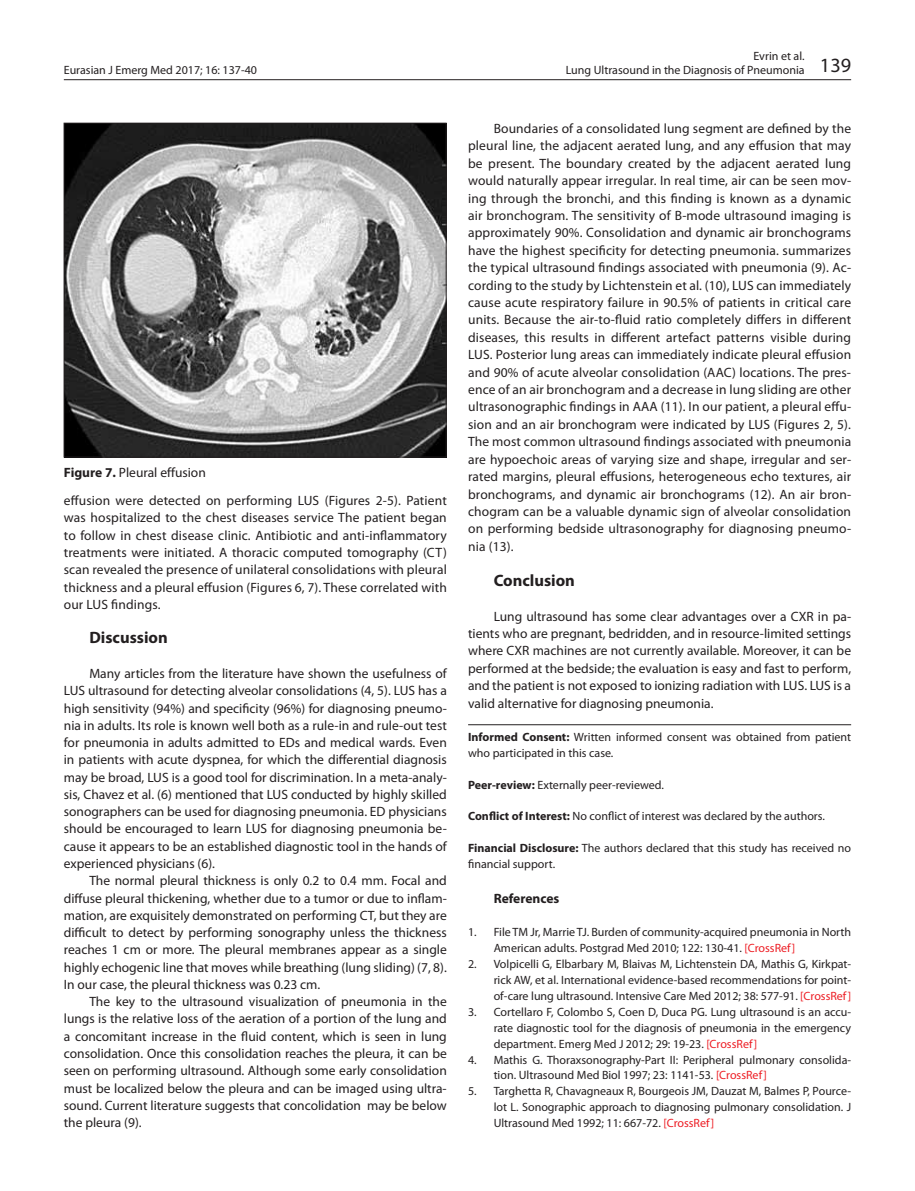
<style>
.page{position:relative;width:915px;height:1191px;background:#fff}
.page>*{position:absolute;margin:0;border:0;box-sizing:border-box;transform-origin:0 0}
.t1{font:700 16.5px "Myriad Pro";color:#231f20}
.t2{font:13.5px/17.2px "Myriad Pro";color:#231f20;text-align:justify}
.t3{font:700 13.5px "Myriad Pro";color:#231f20}
.t4{font:12px/15.9px "Myriad Pro";color:#231f20}
.s1{font-weight:700}
.s2{font-size:20.25px}
.s3{color:#ed1d24}
</style>
<div class="page">
<hr style="left:468px;top:724px;width:382px;height:1px;background:#231f20">
<hr style="left:64px;top:79px;width:786px;height:1px;background:#231f20">
<img style="left:66px;top:125px;width:378px;height:330px">
<div style="left:64px;top:123px;width:382px;height:334px;border:1px solid #231f20"></div>
<p class="t4" style="left:64px;top:61px;width:195px">Eurasian J Emerg Med 2017; 16: 137-40</p>
<p class="t2" style="left:64px;top:463px;width:143px"><span class="s1">Figure 7.</span> Pleural effusion</p>
<p class="t2" style="left:64px;top:492px;width:384px">effusion were detected on performing LUS (Figures 2-5). Patient was hospitalized to the chest diseases service The patient began to follow in chest disease clinic. Antibiotic and anti-inflammatory treatments were initiated. A thoracic computed tomography (CT) scan revealed the presence of unilateral consolidations with pleural thickness and a pleural effusion (Figures 6, 7). These correlated with our LUS findings.</p>
<p class="t1" style="left:89px;top:627px;width:80px">Discussion</p>
<p class="t2" style="left:64px;top:664px;width:384px;text-indent:26px">Many articles from the literature have shown the usefulness of LUS ultrasound for detecting alveolar consolidations (4, 5). LUS has a high sensitivity (94%) and specificity (96%) for diagnosing pneumo&shy;nia in adults. Its role is known well both as a rule-in and rule-out test for pneumonia in adults admitted to EDs and medical wards. Even in patients with acute dyspnea, for which the differential diagnosis may be broad, LUS is a good tool for discrimination. In a meta-analy&shy;sis, Chavez et al. (6) mentioned that LUS conducted by highly skilled sonographers can be used for diagnosing pneumonia. ED physicians should be encouraged to learn LUS for diagnosing pneumonia be&shy;cause it appears to be an established diagnostic tool in the hands of experienced physicians (6).</p>
<p class="t2" style="left:64px;top:872px;width:384px;text-indent:26px">The normal pleural thickness is only 0.2 to 0.4 mm. Focal and diffuse pleural thickening, whether due to a tumor or due to inflam&shy;mation, are exquisitely demonstrated on performing CT, but they are difficult to detect by performing sonography unless the thickness reaches 1 cm or more. The pleural membranes appear as a single highly echogenic line that moves while breathing (lung sliding) (7, 8).<br>In our case, the pleural thickness was 0.23 cm.</p>
<p class="t2" style="left:64px;top:992px;width:384px;text-indent:26px">The key to the ultrasound visualization of pneumonia in the lungs is the relative loss of the aeration of a portion of the lung and a concomitant increase in the fluid content, which is seen in lung consolidation. Once this consolidation reaches the pleura, it can be seen on performing ultrasound. Although some early consolidation must be localized below the pleura and can be imaged using ultra&shy;sound. Current literature suggests that concolidation may be below the pleura (9).</p>
<p class="t4" style="left:565px;top:49px;width:287px;line-height:13.5px;text-indent:188px">Evrin et al.<br>Lung Ultrasound in the Diagnosis of Pneumonia <span class="s2">139</span></p>
<p class="t2" style="left:468px;top:119px;width:384px;text-indent:26px">Boundaries of a consolidated lung segment are defined by the pleural line, the adjacent aerated lung, and any effusion that may be present. The boundary created by the adjacent aerated lung would naturally appear irregular. In real time, air can be seen mov&shy;ing through the bronchi, and this finding is known as a dynamic air bronchogram. The sensitivity of B-mode ultrasound imaging is approximately 90%. Consolidation and dynamic air bronchograms have the highest specificity for detecting pneumonia. summarizes the typical ultrasound findings associated with pneumonia (9). Ac&shy;cording to the study by Lichtenstein et al. (10), LUS can immediately cause acute respiratory failure in 90.5% of patients in critical care units. Because the air-to-fluid ratio completely differs in different diseases, this results in different artefact patterns visible during LUS. Posterior lung areas can immediately indicate pleural effusion and 90% of acute alveolar consolidation (AAC) locations. The pres&shy;ence of an air bronchogram and a decrease in lung sliding are other ultrasonographic findings in AAA (11). In our patient, a pleural effu&shy;sion and an air bronchogram were indicated by LUS (Figures 2, 5).<br>The most common ultrasound findings associated with pneumonia are hypoechoic areas of varying size and shape, irregular and ser&shy;rated margins, pleural effusions, heterogeneous echo textures, air bronchograms, and dynamic air bronchograms (12). An air bron&shy;chogram can be a valuable dynamic sign of alveolar consolidation on performing bedside ultrasonography for diagnosing pneumo&shy;nia (13).</p>
<p class="t1" style="left:493px;top:569px;width:83px">Conclusion</p>
<p class="t2" style="left:468px;top:607px;width:384px;text-indent:26px">Lung ultrasound has some clear advantages over a CXR in pa&shy;tients who are pregnant, bedridden, and in resource-limited settings where CXR machines are not currently available. Moreover, it can be performed at the bedside; the evaluation is easy and fast to perform, and the patient is not exposed to ionizing radiation with LUS. LUS is a valid alternative for diagnosing pneumonia.</p>
<p class="t4" style="left:468px;top:728px;width:384px"><span class="s1">Informed Consent:</span> Written informed consent was obtained from patient who participated in this case.</p>
<p class="t4" style="left:468px;top:776px;width:197px"><span class="s1">Peer-review:</span> Externally peer-reviewed.</p>
<p class="t4" style="left:468px;top:808px;width:358px"><span class="s1">Conflict of Interest:</span> No conflict of interest was declared by the authors.</p>
<p class="t4" style="left:468px;top:840px;width:384px"><span class="s1">Financial Disclosure:</span> The authors declared that this study has received no financial support.</p>
<p class="t3" style="left:493px;top:889px;width:67px">References</p>
<p class="t4" style="left:493px;top:924px;width:359px;text-indent:-26px">1. File TM Jr, Marrie TJ. Burden of community-acquired pneumonia in North<br>American adults. Postgrad Med 2010; 122: 130-41. <span class="s3">[CrossRef]</span></p>
<p class="t4" style="left:493px;top:956px;width:359px;text-align:justify;text-indent:-26px">2. Volpicelli G, Elbarbary M, Blaivas M, Lichtenstein DA, Mathis G, Kirkpat&shy;rick AW, et al. International evidence-based recommendations for point&shy;of-care lung ultrasound. Intensive Care Med 2012; 38: 577-91. <span class="s3">[CrossRef]</span></p>
<p class="t4" style="left:493px;top:1003px;width:359px;text-align:justify;text-indent:-26px">3. Cortellaro F, Colombo S, Coen D, Duca PG. Lung ultrasound is an accu&shy;rate diagnostic tool for the diagnosis of pneumonia in the emergency department. Emerg Med J 2012; 29: 19-23. <span class="s3">[CrossRef]</span></p>
<p class="t4" style="left:493px;top:1051px;width:359px;text-indent:-26px">4. Mathis G. Thoraxsonography-Part II: Peripheral pulmonary consolida&shy;tion. Ultrasound Med Biol 1997; 23: 1141-53. <span class="s3">[CrossRef]</span></p>
<p class="t4" style="left:493px;top:1083px;width:359px;text-align:justify;text-indent:-26px">5. Targhetta R, Chavagneaux R, Bourgeois JM, Dauzat M, Balmes P, Pource&shy;lot L. Sonographic approach to diagnosing pulmonary consolidation. J Ultrasound Med 1992; 11: 667-72. <span class="s3">[CrossRef]</span></p>
</div>
